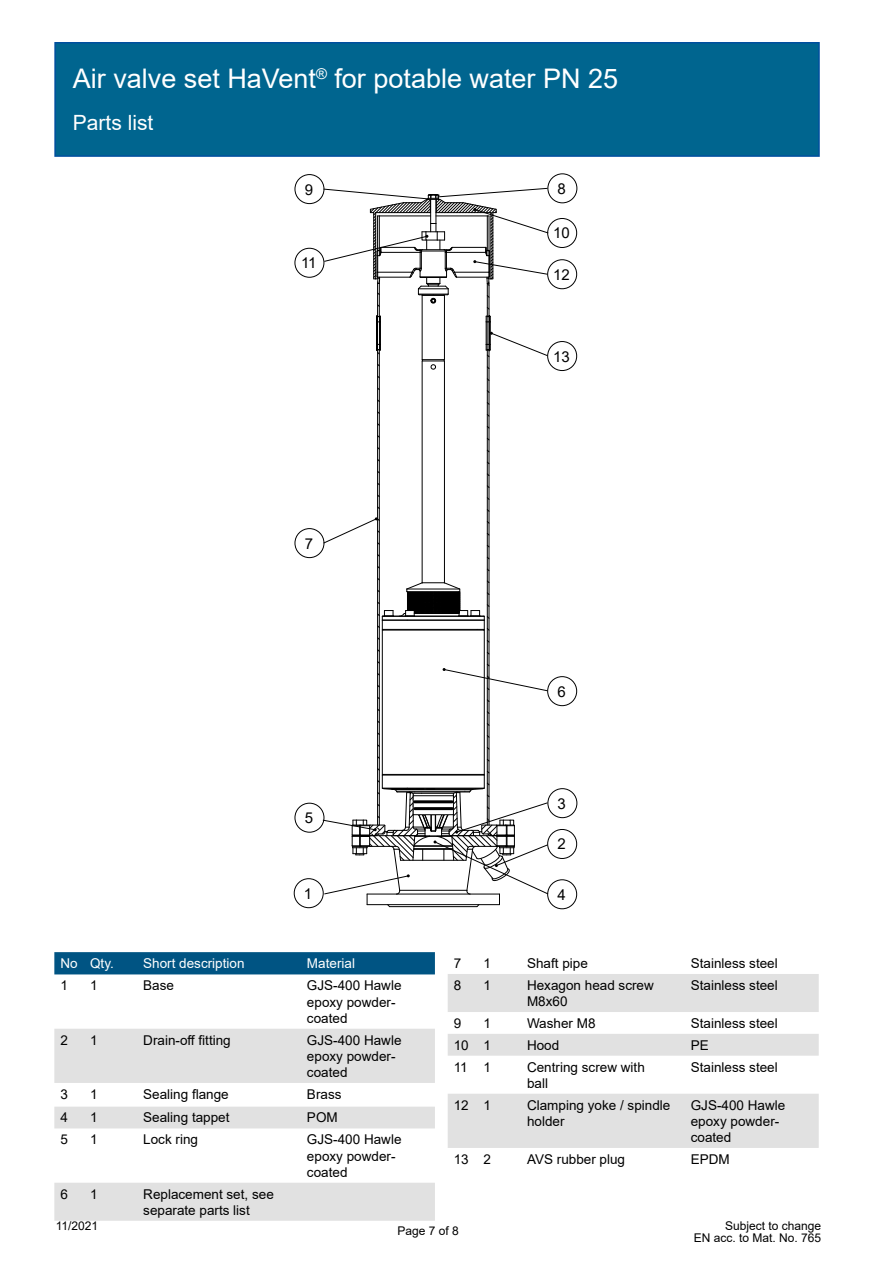
<style>
.page{position:relative;width:893px;height:1263px;background:#fff}
.page>*{position:absolute;margin:0;border:0;box-sizing:border-box;transform-origin:0 0}
.t1{font:27px "Arial";color:#fff}
.t2{font:21px "Arial";color:#fff}
.t3{font:15px "Arial";color:#000}
.t4{font:13.5px/16.2px "Arial";color:#000}
.t5{font:13.5px "Arial";color:#fff}
.t6{font:12px/12px "Arial";color:#000;text-align:right}
</style>
<div class="page">
<hr style="left:422px;top:361px;width:1px;height:222px;background:#000">
<hr style="left:444px;top:361px;width:1px;height:222px;background:#000">
<hr style="left:484px;top:630px;width:1px;height:144px;background:#000">
<hr style="left:382px;top:630px;width:1px;height:144px;background:#000">
<hr style="left:379px;top:350px;width:1px;height:475px;background:#000">
<hr style="left:487px;top:350px;width:1px;height:475px;background:#000">
<hr style="left:377px;top:350px;width:1px;height:475px;background:#000">
<hr style="left:489px;top:350px;width:1px;height:475px;background:#000">
<hr style="left:382px;top:630px;width:102px;height:1px;background:#000">
<svg style="left:377px;top:578px;width:112px;height:52px"></svg>
<div style="left:294px;top:878px;width:30px;height:30px;border:1px solid #000;border-radius:50%"></div>
<div style="left:295px;top:528px;width:29px;height:30px;border:1px solid #000;border-radius:50%"></div>
<div style="left:295px;top:248px;width:29px;height:30px;border:1px solid #000;border-radius:50%"></div>
<div style="left:547px;top:259px;width:30px;height:30px;border:1px solid #000;border-radius:50%"></div>
<div style="left:547px;top:218px;width:30px;height:30px;border:1px solid #000;border-radius:50%"></div>
<div style="left:547px;top:341px;width:30px;height:30px;border:1px solid #000;border-radius:50%"></div>
<div style="left:547px;top:173px;width:30px;height:30px;border:1px solid #000;border-radius:50%"></div>
<div style="left:295px;top:174px;width:29px;height:30px;border:1px solid #000;border-radius:50%"></div>
<div style="left:547px;top:676px;width:30px;height:30px;border:1px solid #000;border-radius:50%"></div>
<div style="left:295px;top:803px;width:29px;height:29px;border:1px solid #000;border-radius:50%"></div>
<div style="left:547px;top:879px;width:30px;height:30px;border:1px solid #000;border-radius:50%"></div>
<div style="left:547px;top:788px;width:30px;height:30px;border:1px solid #000;border-radius:50%"></div>
<div style="left:547px;top:829px;width:30px;height:30px;border:1px solid #000;border-radius:50%"></div>
<svg style="left:323px;top:188px;width:226px;height:182px"></svg>
<svg style="left:323px;top:517px;width:57px;height:28px"></svg>
<svg style="left:443px;top:664px;width:105px;height:28px"></svg>
<svg style="left:322px;top:768px;width:227px;height:139px"></svg>
<svg style="left:415px;top:797px;width:37px;height:16px"></svg>
<div style="left:413px;top:795px;width:41px;height:20px;border:1px solid #000"></div>
<hr style="left:414px;top:800px;width:38px;height:3px;background:#000">
<hr style="left:415px;top:807px;width:37px;height:3px;background:#000">
<div style="left:55px;top:43px;width:764px;height:113px;background:#00658f"></div>
<div style="left:54px;top:42px;width:766px;height:115px;border:2px solid #004f9f"></div>
<div style="left:54px;top:952px;width:381px;height:22px;background:#005483"></div>
<svg style="left:54px;top:1029px;width:381px;height:192px;fill:#e1e1e1"></svg>
<svg style="left:448px;top:974px;width:371px;height:174px;fill:#e1e1e1"></svg>
<h1 class="t1" style="left:73px;top:60px;width:547px">Air valve set HaVent<sup>®</sup> for potable water PN 25</h1>
<h2 class="t2" style="left:73px;top:109px;width:82px">Parts list</h2>
<p class="t3" style="left:305px;top:179px;width:10px">9</p>
<p class="t3" style="left:558px;top:178px;width:10px">8</p>
<p class="t3" style="left:301px;top:253px;width:17px">11</p>
<p class="t3" style="left:553px;top:223px;width:18px">10</p>
<p class="t3" style="left:553px;top:264px;width:18px">12</p>
<p class="t3" style="left:553px;top:346px;width:18px">13</p>
<p class="t3" style="left:305px;top:533px;width:10px">7</p>
<p class="t3" style="left:305px;top:807px;width:10px">5</p>
<p class="t3" style="left:304px;top:883px;width:10px">1</p>
<p class="t5" style="left:60px;top:954px;width:55px">No Qty.</p>
<p class="t5" style="left:143px;top:954px;width:103px">Short description</p>
<p class="t5" style="left:307px;top:954px;width:50px">Material</p>
<p class="t4" style="left:60px;top:977px;width:9px">1</p>
<p class="t4" style="left:90px;top:977px;width:9px">1</p>
<p class="t4" style="left:143px;top:977px;width:32px">Base</p>
<p class="t4" style="left:307px;top:977px;width:96px">GJS-400 Hawle epoxy powder&shy;coated</p>
<p class="t4" style="left:60px;top:1031px;width:9px">2</p>
<p class="t4" style="left:90px;top:1031px;width:9px">1</p>
<p class="t4" style="left:143px;top:1031px;width:89px">Drain-off fitting</p>
<p class="t4" style="left:307px;top:1031px;width:96px">GJS-400 Hawle epoxy powder&shy;coated</p>
<p class="t4" style="left:60px;top:1086px;width:9px">3</p>
<p class="t4" style="left:90px;top:1086px;width:9px">1</p>
<p class="t4" style="left:143px;top:1086px;width:87px">Sealing flange</p>
<p class="t4" style="left:307px;top:1086px;width:36px">Brass</p>
<p class="t4" style="left:60px;top:1109px;width:9px">4</p>
<p class="t4" style="left:90px;top:1109px;width:9px">1</p>
<p class="t4" style="left:143px;top:1109px;width:88px">Sealing tappet</p>
<p class="t4" style="left:307px;top:1109px;width:32px">POM</p>
<p class="t4" style="left:60px;top:1131px;width:9px">5</p>
<p class="t4" style="left:90px;top:1131px;width:9px">1</p>
<p class="t4" style="left:143px;top:1131px;width:56px">Lock ring</p>
<p class="t4" style="left:307px;top:1131px;width:96px">GJS-400 Hawle epoxy powder&shy;coated</p>
<p class="t4" style="left:60px;top:1185px;width:9px">6</p>
<p class="t4" style="left:90px;top:1185px;width:9px">1</p>
<p class="t4" style="left:143px;top:1185px;width:132px">Replacement set, see separate parts list</p>
<p class="t3" style="left:557px;top:681px;width:10px">6</p>
<p class="t3" style="left:558px;top:793px;width:10px">3</p>
<p class="t3" style="left:557px;top:834px;width:10px">2</p>
<p class="t3" style="left:557px;top:884px;width:10px">4</p>
<p class="t4" style="left:454px;top:955px;width:9px">7</p>
<p class="t4" style="left:483px;top:955px;width:9px">1</p>
<p class="t4" style="left:527px;top:955px;width:62px">Shaft pipe</p>
<p class="t4" style="left:691px;top:955px;width:89px">Stainless steel</p>
<p class="t4" style="left:454px;top:977px;width:9px">8</p>
<p class="t4" style="left:483px;top:977px;width:9px">1</p>
<p class="t4" style="left:527px;top:977px;width:128px">Hexagon head screw<br>M8x60</p>
<p class="t4" style="left:691px;top:977px;width:89px">Stainless steel</p>
<p class="t4" style="left:454px;top:1015px;width:9px">9</p>
<p class="t4" style="left:483px;top:1015px;width:9px">1</p>
<p class="t4" style="left:527px;top:1015px;width:70px">Washer M8</p>
<p class="t4" style="left:691px;top:1015px;width:89px">Stainless steel</p>
<p class="t4" style="left:454px;top:1037px;width:39px">10 1</p>
<p class="t4" style="left:527px;top:1037px;width:34px">Hood</p>
<p class="t4" style="left:691px;top:1037px;width:20px">PE</p>
<p class="t4" style="left:454px;top:1058px;width:39px">11 1</p>
<p class="t4" style="left:527px;top:1058px;width:119px">Centring screw with ball</p>
<p class="t4" style="left:691px;top:1058px;width:89px">Stainless steel</p>
<p class="t4" style="left:454px;top:1096px;width:39px">12 1</p>
<p class="t4" style="left:527px;top:1096px;width:145px">Clamping yoke / spindle holder</p>
<p class="t4" style="left:691px;top:1096px;width:96px">GJS-400 Hawle epoxy powder&shy;coated</p>
<p class="t4" style="left:454px;top:1151px;width:39px">13 2</p>
<p class="t4" style="left:527px;top:1151px;width:100px">AVS rubber plug</p>
<p class="t4" style="left:691px;top:1151px;width:41px">EPDM</p>
<p class="t6" style="left:56px;top:1220px;width:44px">11/2021</p>
<p class="t6" style="left:694px;top:1220px;width:129px">Subject to change<br>EN acc. to Mat. No. 765</p>
<p class="t6" style="left:397px;top:1225px;width:63px">Page 7 of 8</p>
</div>
